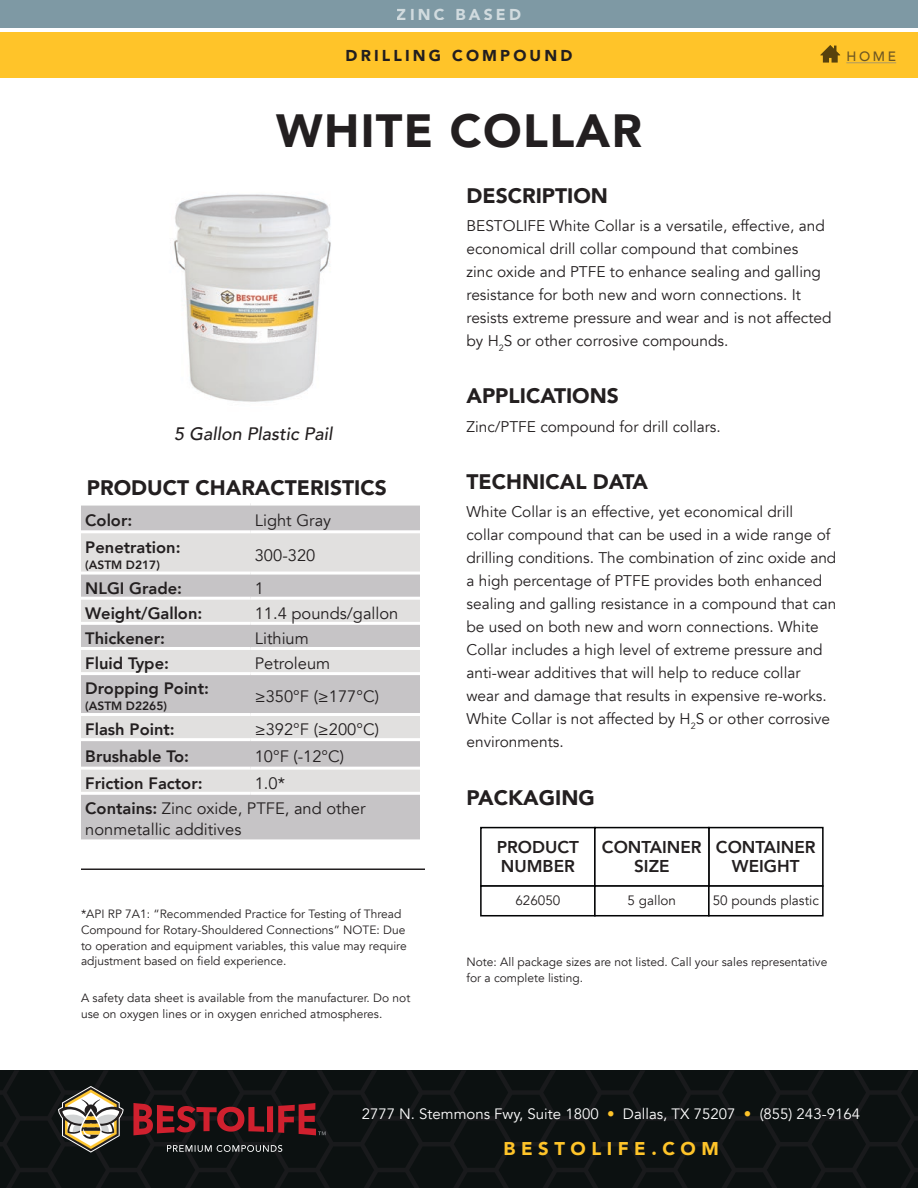
<style>
.page{position:relative;width:918px;height:1188px;background:#fff}
.page>*{position:absolute;margin:0;border:0;box-sizing:border-box;transform-origin:0 0}
.t1{font:900 46.5px "Avenir";letter-spacing:.03em;color:#231f20}
.t2{font:900 21px "Avenir";color:#231f20}
.t3{font:900 18.45px "Avenir";letter-spacing:.3em;color:#ffc429}
.t4{font:italic 500 18px "Avenir";color:#231f20}
.t5{font:800 17.1px/19.5px "Avenir";color:#231f20;text-align:center}
.t6{font:16.5px/25.2px "Avenir";color:#231f20}
.t7{font:800 16.5px "Avenir";color:#231f20}
.t8{font:900 15.75px "Avenir";letter-spacing:.2em;color:#221e1f}
.t9{font:900 15.75px "Avenir";letter-spacing:.2em;color:#fff}
.t10{font:15.45px/23px "Avenir";color:#231f20}
.t11{font:15px "Avenir";color:#fff}
.t12{font:13.5px "Avenir";color:#231f20}
.t13{font:500 13.5px "Avenir";color:#231f20}
.t14{font:12px/15.8px "Avenir";color:#231f20}
.t15{font:800 12px "Avenir";color:#231f20}
.s1{font-weight:800}
.s2{color:#ffc429}
</style>
<div class="page">
<img style="left:174px;top:194px;width:157px;height:208px">
<div style="left:0;top:0;width:918px;height:28px;background:#7e99a4"></div>
<div style="left:0;top:32px;width:918px;height:46px;background:#ffc429"></div>
<hr style="left:81px;top:868px;width:344px;height:2px;background:#231f20">
<div style="left:708px;top:827px;width:116px;height:60px;background:#fff;border:2px solid #020304"></div>
<div style="left:480px;top:827px;width:116px;height:60px;background:#fff;border:2px solid #020304"></div>
<div style="left:594px;top:827px;width:116px;height:60px;background:#fff;border:2px solid #020304"></div>
<div style="left:480px;top:885px;width:116px;height:32px;background:#fff;border:2px solid #020304"></div>
<div style="left:594px;top:885px;width:116px;height:32px;background:#fff;border:2px solid #020304"></div>
<div style="left:708px;top:885px;width:116px;height:32px;background:#fff;border:2px solid #020304"></div>
<div style="left:81px;top:506px;width:339px;height:333px;background:#c6c4c6"></div>
<svg style="left:81px;top:533px;width:339px;height:259px;background:#d4d3d3"></svg>
<hr style="left:81px;top:530px;width:169px;height:3px;background:#fff">
<hr style="left:250px;top:530px;width:170px;height:3px;background:#fff">
<hr style="left:81px;top:572px;width:169px;height:3px;background:#fff">
<hr style="left:250px;top:572px;width:170px;height:3px;background:#fff">
<hr style="left:81px;top:597px;width:169px;height:3px;background:#fff">
<hr style="left:250px;top:597px;width:170px;height:3px;background:#fff">
<hr style="left:81px;top:622px;width:169px;height:3px;background:#fff">
<hr style="left:250px;top:622px;width:170px;height:3px;background:#fff">
<hr style="left:81px;top:647px;width:169px;height:3px;background:#fff">
<hr style="left:250px;top:647px;width:170px;height:3px;background:#fff">
<hr style="left:81px;top:672px;width:169px;height:3px;background:#fff">
<hr style="left:250px;top:672px;width:170px;height:3px;background:#fff">
<hr style="left:81px;top:713px;width:169px;height:3px;background:#fff">
<hr style="left:250px;top:713px;width:170px;height:3px;background:#fff">
<hr style="left:81px;top:738px;width:169px;height:3px;background:#fff">
<hr style="left:250px;top:738px;width:170px;height:3px;background:#fff">
<hr style="left:81px;top:767px;width:169px;height:3px;background:#fff">
<hr style="left:250px;top:767px;width:170px;height:3px;background:#fff">
<hr style="left:81px;top:792px;width:169px;height:3px;background:#fff">
<hr style="left:250px;top:792px;width:170px;height:3px;background:#fff">
<svg style="left:0;top:1070px;width:918px;height:118px;background:#0e1212"></svg>
<svg style="left:167px;top:1145px;width:115px;height:7px"></svg>
<svg style="left:133px;top:1103px;width:193px;height:32px;background:#62181e"></svg>
<svg style="left:58px;top:1086px;width:66px;height:67px"></svg>
<hr style="left:846px;top:62px;width:50px;height:1px;background:#808285">
<svg style="left:820px;top:45px;width:20px;height:18px"></svg>
<p class="t9" style="left:397px;top:1px;width:126px">ZINC BASED</p>
<p class="t8" style="left:346px;top:42px;width:228px">DRILLING COMPOUND</p>
<p class="t13" style="left:846px;top:44px;width:51px">HOME</p>
<h1 class="t1" style="left:276px;top:91px;width:367px">WHITE COLLAR</h1>
<p class="t4" style="left:174px;top:423px;width:160px">5 Gallon Plastic Pail</p>
<h2 class="t2" style="left:87px;top:470px;width:301px">PRODUCT CHARACTERISTICS</h2>
<p class="t7" style="left:85px;top:507px;width:49px">Color:</p>
<p class="t6" style="left:255px;top:508px;width:78px">Light Gray</p>
<p class="t7" style="left:85px;top:534px;width:97px">Penetration:</p>
<p class="t15" style="left:85px;top:555px;width:76px">(ASTM D217)</p>
<p class="t6" style="left:255px;top:543px;width:62px">300-320</p>
<p class="t7" style="left:85px;top:575px;width:98px">NLGI Grade:</p>
<p class="t6" style="left:255px;top:576px;width:11px">1</p>
<p class="t7" style="left:85px;top:600px;width:119px">Weight/Gallon:</p>
<p class="t6" style="left:255px;top:601px;width:145px">11.4 pounds/gallon</p>
<p class="t7" style="left:85px;top:626px;width:81px">Thickener:</p>
<p class="t6" style="left:255px;top:626px;width:56px">Lithium</p>
<p class="t7" style="left:85px;top:651px;width:85px">Fluid Type:</p>
<p class="t6" style="left:255px;top:651px;width:77px">Petroleum</p>
<p class="t7" style="left:85px;top:676px;width:125px">Dropping Point:</p>
<p class="t15" style="left:85px;top:697px;width:83px">(ASTM D2265)</p>
<p class="t6" style="left:255px;top:684px;width:126px">≥350°F (≥177°C)</p>
<p class="t7" style="left:85px;top:717px;width:91px">Flash Point:</p>
<p class="t6" style="left:255px;top:717px;width:126px">≥392°F (≥200°C)</p>
<p class="t7" style="left:85px;top:744px;width:105px">Brushable To:</p>
<p class="t6" style="left:255px;top:744px;width:91px">10°F (-12°C)</p>
<p class="t7" style="left:85px;top:770px;width:119px">Friction Factor:</p>
<p class="t6" style="left:85px;top:771px;width:282px;text-indent:170px">1.0*<br><span class="s1">Contains:</span> Zinc oxide, PTFE, and other</p>
<p class="t6" style="left:85px;top:817px;width:158px">nonmetallic additives</p>
<p class="t14" style="left:81px;top:906px;width:327px">*API RP 7A1: “Recommended Practice for Testing of Thread Compound for Rotary-Shouldered Connections” NOTE: Due to operation and equipment variables, this value may require adjustment based on field experience.</p>
<p class="t14" style="left:81px;top:990px;width:331px">A safety data sheet is available from the manufacturer. Do not use on oxygen lines or in oxygen enriched atmospheres.</p>
<h2 class="t2" style="left:466px;top:178px;width:143px">DESCRIPTION</h2>
<p class="t10" style="left:466px;top:215px;width:367px">BESTOLIFE White Collar is a versatile, effective, and economical drill collar compound that combines<br>zinc oxide and PTFE to enhance sealing and galling resistance for both new and worn connections. It resists extreme pressure and wear and is not affected by H<sub>2</sub>S or other corrosive compounds.</p>
<h2 class="t2" style="left:466px;top:378px;width:154px">APPLICATIONS</h2>
<p class="t10" style="left:466px;top:415px;width:256px">Zinc/PTFE compound for drill collars.</p>
<h2 class="t2" style="left:466px;top:464px;width:183px">TECHNICAL DATA</h2>
<p class="t10" style="left:466px;top:501px;width:371px">White Collar is an effective, yet economical drill<br>collar compound that can be used in a wide range of drilling conditions. The combination of zinc oxide and a high percentage of PTFE provides both enhanced sealing and galling resistance in a compound that can be used on both new and worn connections. White Collar includes a high level of extreme pressure and anti-wear additives that will help to reduce collar wear and damage that results in expensive re-works.<br>White Collar is not affected by H<sub>2</sub>S or other corrosive environments.</p>
<h2 class="t2" style="left:466px;top:780px;width:130px">PACKAGING</h2>
<p class="t5" style="left:497px;top:837px;width:84px;text-align:left">PRODUCT<br>NUMBER</p>
<p class="t5" style="left:602px;top:837px;width:101px">CONTAINER<br>SIZE</p>
<p class="t5" style="left:716px;top:837px;width:101px">CONTAINER<br>WEIGHT</p>
<p class="t12" style="left:515px;top:892px;width:47px">626050</p>
<p class="t12" style="left:628px;top:892px;width:50px">5 gallon</p>
<p class="t12" style="left:713px;top:892px;width:108px">50 pounds plastic</p>
<p class="t14" style="left:466px;top:954px;width:362px">Note: All package sizes are not listed. Call your sales representative for a complete listing.</p>
<p class="t11" style="left:362px;top:1105px;width:500px">2777 N. Stemmons Fwy, Suite 1800 <span class="s2">•</span> Dallas, TX 75207 <span class="s2">•</span> (855) 243-9164</p>
<p class="t3" style="left:504px;top:1133px;width:217px">BESTOLIFE.COM</p>
</div>
